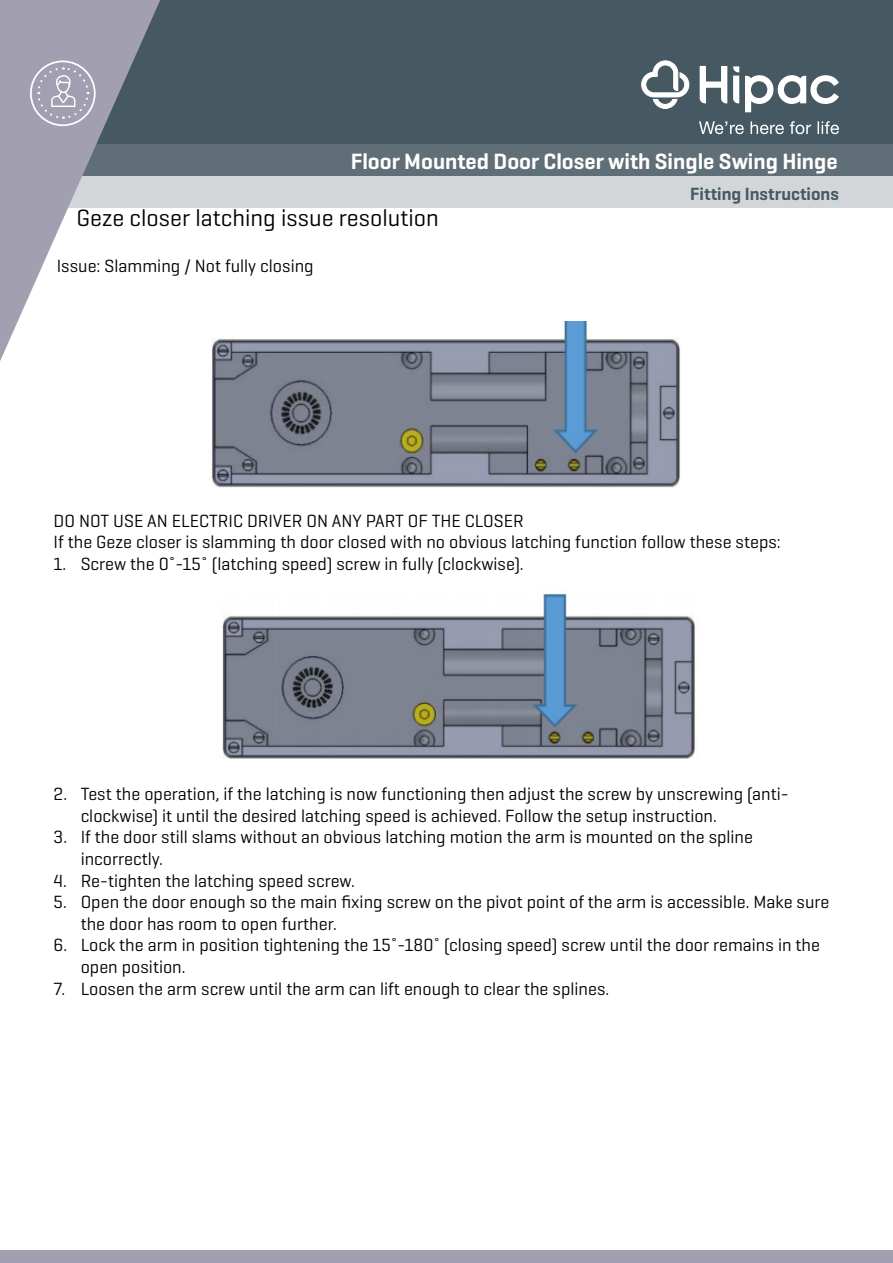
<style>
.page{position:relative;width:893px;height:1263px;background:#fff}
.page>*{position:absolute;margin:0;border:0;box-sizing:border-box;transform-origin:0 0}
.t1{font:24px "Geogrotesque";color:#000}
.t2{font:600 22.5px "Geogrotesque";color:#fff}
.t3{font:18px/21.6px "Geogrotesque";color:#000}
.t4{font:600 18px "Geogrotesque";color:#465962}
</style>
<div class="page">
<div style="left:0;top:0;width:893px;height:145px;background:#465962"></div>
<div style="left:0;top:145px;width:893px;height:31px;background:#606e77"></div>
<div style="left:0;top:176px;width:893px;height:32px;background:#d2d6d9"></div>
<svg style="left:0;top:0;width:163px;height:361px;fill:#a29fb0"></svg>
<svg style="left:641px;top:60px;width:49px;height:49px"></svg>
<svg style="left:699px;top:121px;width:140px;height:13px"></svg>
<svg style="left:745px;top:75px;width:94px;height:37px"></svg>
<svg style="left:733px;top:66px;width:6px;height:37px"></svg>
<svg style="left:700px;top:66px;width:27px;height:37px"></svg>
<div style="left:30px;top:60px;width:66px;height:66px;border:2px solid #fff;border-radius:50%"></div>
<svg style="left:36px;top:66px;width:54px;height:54px;background:#aeabba"></svg>
<div style="left:0;top:1251px;width:893px;height:12px;background:#a29fb0"></div>
<img style="left:211px;top:321px;width:469px;height:167px">
<img style="left:222px;top:594px;width:473px;height:165px">
<p class="t2" style="left:351px;top:147px;width:489px">Floor Mounted Door Closer with Single Swing Hinge</p>
<p class="t4" style="left:690px;top:183px;width:150px">Fitting Instructions</p>
<p class="t1" style="left:76px;top:203px;width:364px">Geze closer latching issue resolution</p>
<p class="t3" style="left:57px;top:255px;width:258px">Issue: Slamming / Not fully closing</p>
<p class="t3" style="left:54px;top:509px;width:471px">DO NOT USE AN ELECTRIC DRIVER ON ANY PART OF THE CLOSER</p>
<p class="t3" style="left:54px;top:531px;width:729px">If the Geze closer is slamming th door closed with no obvious latching function follow these steps:</p>
<p class="t3" style="left:54px;top:552px;width:471px">1. Screw the 0˚-15˚ (latching speed) screw in fully (clockwise).</p>
<p class="t3" style="left:81px;top:783px;width:709px;text-indent:-27px">2. Test the operation, if the latching is now functioning then adjust the screw by unscrewing (anti&shy;clockwise) it until the desired latching speed is achieved. Follow the setup instruction.</p>
<p class="t3" style="left:81px;top:826px;width:674px;text-indent:-27px">3. If the door still slams without an obvious latching motion the arm is mounted on the spline incorrectly.</p>
<p class="t3" style="left:54px;top:869px;width:303px">4. Re-tighten the latching speed screw.</p>
<p class="t3" style="left:81px;top:891px;width:750px;text-indent:-27px">5. Open the door enough so the main fixing screw on the pivot point of the arm is accessible. Make sure the door has room to open further.</p>
<p class="t3" style="left:81px;top:934px;width:741px;text-indent:-27px">6. Lock the arm in position tightening the 15˚-180˚ (closing speed) screw until the door remains in the open position.</p>
<p class="t3" style="left:54px;top:977px;width:557px">7. Loosen the arm screw until the arm can lift enough to clear the splines.</p>
</div>
